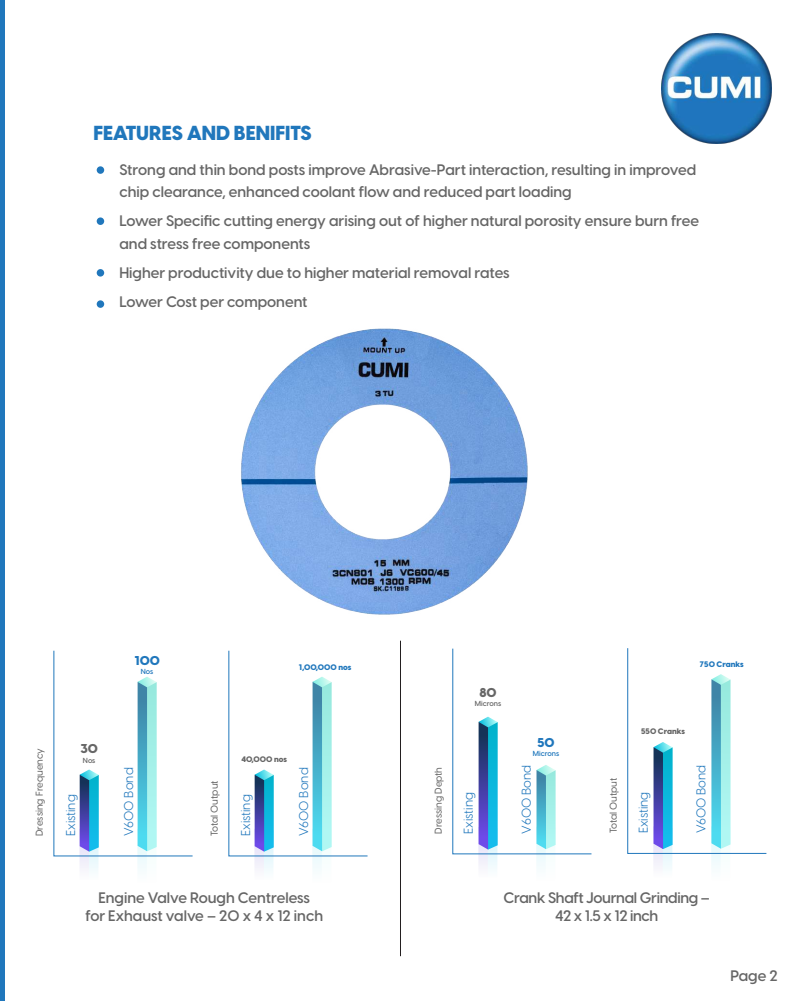
<style>
.page{position:relative;width:801px;height:1001px;background:#fff}
.page>*{position:absolute;margin:0;border:0;box-sizing:border-box;transform-origin:0 0}
.t1{font:800 20px "Visby CF";color:#2077bc}
.t2{font:600 15px/22px "Visby CF";color:#666}
.t3{font:600 15px/18px "Visby CF";letter-spacing:-.02em;color:#666;text-align:center}
.t4{font:12.6px "Visby CF";color:#2077bc}
.t5{font:800 12.6px "Visby CF";color:#2077bc}
.t6{font:800 12.6px "Visby CF";color:#666}
.t7{font:500 9.8px "Visby CF";color:#666}
.t8{font:800 7.9px "Visby CF";letter-spacing:-.005em;color:#2077bc}
.t9{font:800 7.9px "Visby CF";color:#666}
.t10{font:600 7.2px "Visby CF";color:#666}
.t11{font:600 7.2px "Visby CF";color:#2077bc}
</style>
<div class="page">
<img style="left:661px;top:33px;width:110px;height:111px">
<img style="left:241px;top:328px;width:287px;height:287px">
<div style="left:97px;top:166px;width:7px;height:8px;background:#2077bc;border-radius:50%"></div>
<div style="left:97px;top:217px;width:7px;height:8px;background:#2077bc;border-radius:50%"></div>
<div style="left:97px;top:269px;width:7px;height:7px;background:#2077bc;border-radius:50%"></div>
<div style="left:97px;top:300px;width:7px;height:8px;background:#2077bc;border-radius:50%"></div>
<svg style="left:53px;top:650px;width:140px;height:221px"></svg>
<svg style="left:228px;top:650px;width:140px;height:221px"></svg>
<svg style="left:452px;top:648px;width:140px;height:221px"></svg>
<div style="left:0;top:0;width:5px;height:1000px;background:#2077bc"></div>
<hr style="left:400px;top:640px;width:1px;height:316px;background:#231f20">
<svg style="left:627px;top:648px;width:140px;height:221px"></svg>
<h1 class="t1" style="left:93px;top:120px;width:219px">FEATURES AND BENIFITS</h1>
<p class="t2" style="left:119px;top:159px;width:578px">Strong and thin bond posts improve Abrasive-Part interaction, resulting in improved chip clearance, enhanced coolant flow and reduced part loading</p>
<p class="t2" style="left:119px;top:210px;width:581px">Lower Specific cutting energy arising out of higher natural porosity ensure burn free and stress free components</p>
<p class="t2" style="left:119px;top:258px;width:391px;line-height:29px">Higher productivity due to higher material removal rates<br>Lower Cost per component</p>
<p class="t5" style="left:134px;top:651px;width:27px">100</p>
<p class="t11" style="left:141px;top:667px;width:14px">Nos</p>
<p class="t7" style="left:33px;top:836px;width:90px;rotate:-90deg">Dressing Frequency</p>
<p class="t6" style="left:80px;top:740px;width:19px">30</p>
<p class="t10" style="left:83px;top:755px;width:14px">Nos</p>
<p class="t4" style="left:63px;top:836px;width:43px;rotate:-90deg">Existing</p>
<p class="t4" style="left:121px;top:836px;width:70px;rotate:-90deg">V600 Bond</p>
<p class="t8" style="left:299px;top:661px;width:54px">1,00,000 nos</p>
<p class="t7" style="left:208px;top:836px;width:57px;rotate:-90deg">Total Output</p>
<p class="t9" style="left:241px;top:754px;width:47px">40,000 nos</p>
<p class="t4" style="left:238px;top:836px;width:43px;rotate:-90deg">Existing</p>
<p class="t4" style="left:296px;top:836px;width:70px;rotate:-90deg">V600 Bond</p>
<p class="t6" style="left:479px;top:683px;width:19px">80</p>
<p class="t10" style="left:474px;top:699px;width:28px">Microns</p>
<p class="t7" style="left:432px;top:833px;width:68px;rotate:-90deg">Dressing Depth</p>
<p class="t4" style="left:460px;top:833px;width:43px;rotate:-90deg">Existing</p>
<p class="t5" style="left:537px;top:733px;width:19px">50</p>
<p class="t11" style="left:532px;top:749px;width:28px">Microns</p>
<p class="t4" style="left:518px;top:833px;width:70px;rotate:-90deg">V600 Bond</p>
<p class="t8" style="left:699px;top:659px;width:45px">750 Cranks</p>
<p class="t7" style="left:607px;top:833px;width:57px;rotate:-90deg">Total Output</p>
<p class="t9" style="left:641px;top:726px;width:45px">550 Cranks</p>
<p class="t4" style="left:635px;top:833px;width:43px;rotate:-90deg">Existing</p>
<p class="t4" style="left:693px;top:833px;width:70px;rotate:-90deg">V600 Bond</p>
<p class="t2" style="left:85px;top:888px;width:239px;line-height:18px;text-align:center">Engine Valve Rough Centreless<br>for Exhaust valve – 20 x 4 x 12 inch</p>
<p class="t3" style="left:503px;top:888px;width:208px">Crank Shaft Journal Grinding –<br>42 x 1.5 x 12 inch</p>
<p class="t2" style="left:730px;top:964px;width:49px">Page 2</p>
</div>
